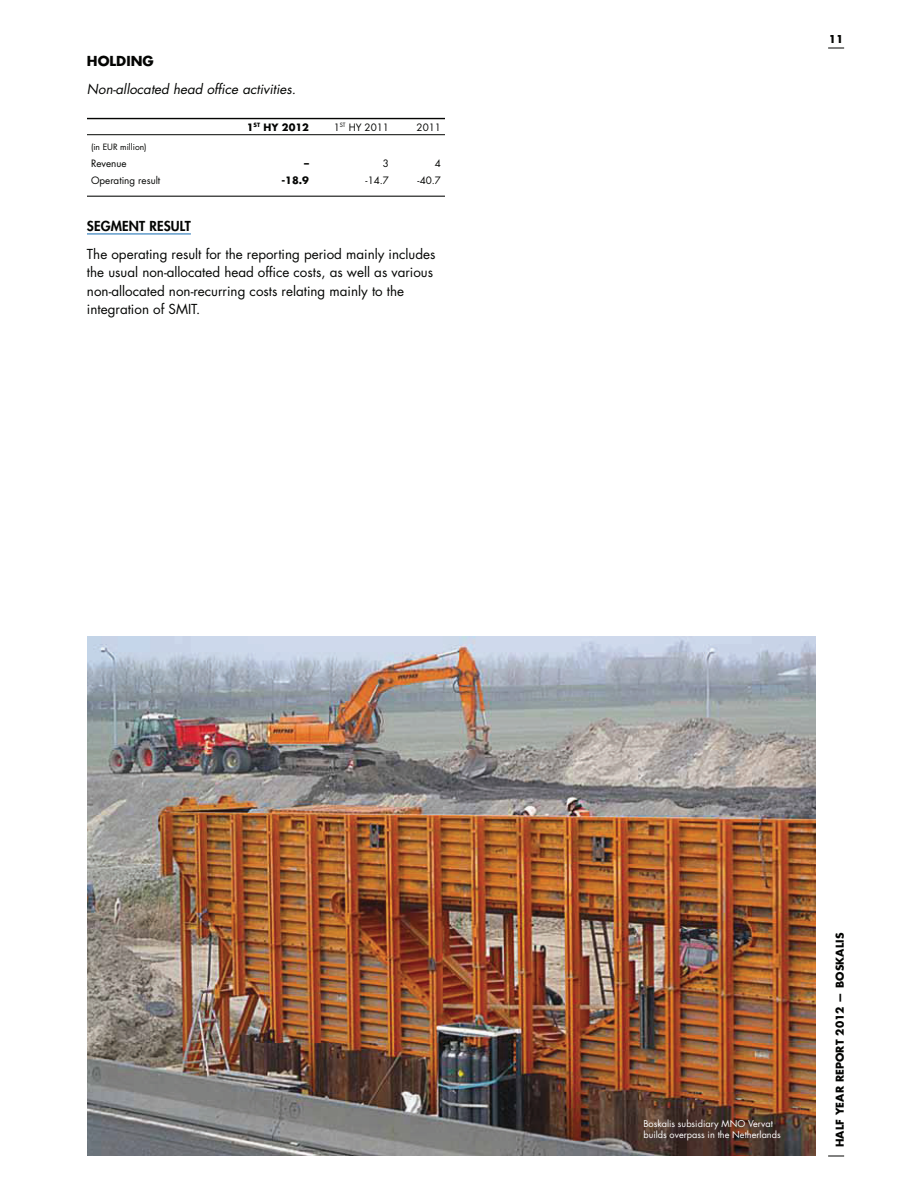
<style>
.page{position:relative;width:918px;height:1188px;background:#fff}
.page>*{position:absolute;margin:0;border:0;box-sizing:border-box;transform-origin:0 0}
.t1{font:13.35px/18.3px "Futura Std";color:#040503}
.t2{font:italic 13.35px "Futura Std";color:#040503}
.t3{font:800 13.35px "Futura Std";letter-spacing:.01em;color:#040503}
.t4{font:700 13.35px "Futura Std";color:#040503}
.t5{font:700 10.65px "Futura Std";letter-spacing:.01em;color:#040503}
.t6{font:9.9px "Futura Std";color:#040503}
.t7{font:700 9.9px "Futura Std";color:#040503}
.t8{font:9.15px/11.2px "Futura Std";color:#fff}
.t9{font:8.4px "Futura Std";color:#040503}
</style>
<div class="page">
<svg style="left:828px;top:48px;width:16px;height:1px"></svg>
<svg style="left:828px;top:1156px;width:16px;height:1px"></svg>
<hr style="left:87px;top:233px;width:104px;height:1px;background:#126ab0">
<hr style="left:87px;top:118px;width:146px;height:1px;background:#040503">
<hr style="left:233px;top:118px;width:212px;height:1px;background:#040503">
<hr style="left:87px;top:134px;width:146px;height:1px;background:#040503">
<hr style="left:233px;top:134px;width:212px;height:1px;background:#040503">
<hr style="left:87px;top:196px;width:146px;height:1px;background:#040503">
<hr style="left:233px;top:196px;width:212px;height:1px;background:#040503">
<img style="left:87px;top:637px;width:728px;height:519px">
<p class="t4" style="left:87px;top:55px;width:68px">HOLDING</p>
<p class="t2" style="left:87px;top:83px;width:211px">Non-allocated head office activities.</p>
<p class="t7" style="left:247px;top:123px;width:64px">1<sup>ST</sup> HY 2012</p>
<p class="t6" style="left:334px;top:123px;width:57px">1<sup>ST</sup> HY 2011</p>
<p class="t6" style="left:417px;top:123px;width:26px">2011</p>
<p class="t9" style="left:91px;top:143px;width:57px">(in EUR million)</p>
<p class="t6" style="left:91px;top:159px;width:37px">Revenue</p>
<p class="t7" style="left:304px;top:159px;width:6px">–</p>
<p class="t6" style="left:383px;top:159px;width:8px">3</p>
<p class="t6" style="left:435px;top:159px;width:8px">4</p>
<p class="t6" style="left:91px;top:175px;width:71px">Operating result</p>
<p class="t7" style="left:281px;top:175px;width:29px">-18.9</p>
<p class="t6" style="left:366px;top:175px;width:25px">-14.7</p>
<p class="t6" style="left:418px;top:175px;width:25px">-40.7</p>
<p class="t3" style="left:87px;top:219px;width:106px">SEGMENT RESULT</p>
<p class="t1" style="left:87px;top:246px;width:350px">The operating result for the reporting period mainly includes the usual non-allocated head office costs, as well as various non-allocated non-recurring costs relating mainly to the integration of SMIT.</p>
<p class="t5" style="left:829px;top:35px;width:16px">11</p>
<p class="t8" style="left:643px;top:1119px;width:139px">Boskalis subsidiary MNO Vervat builds overpass in the Netherlands</p>
<p class="t5" style="left:835px;top:1147px;width:216px;rotate:-90deg">HALF YEAR REPORT 2012 — BOSKALIS</p>
</div>
